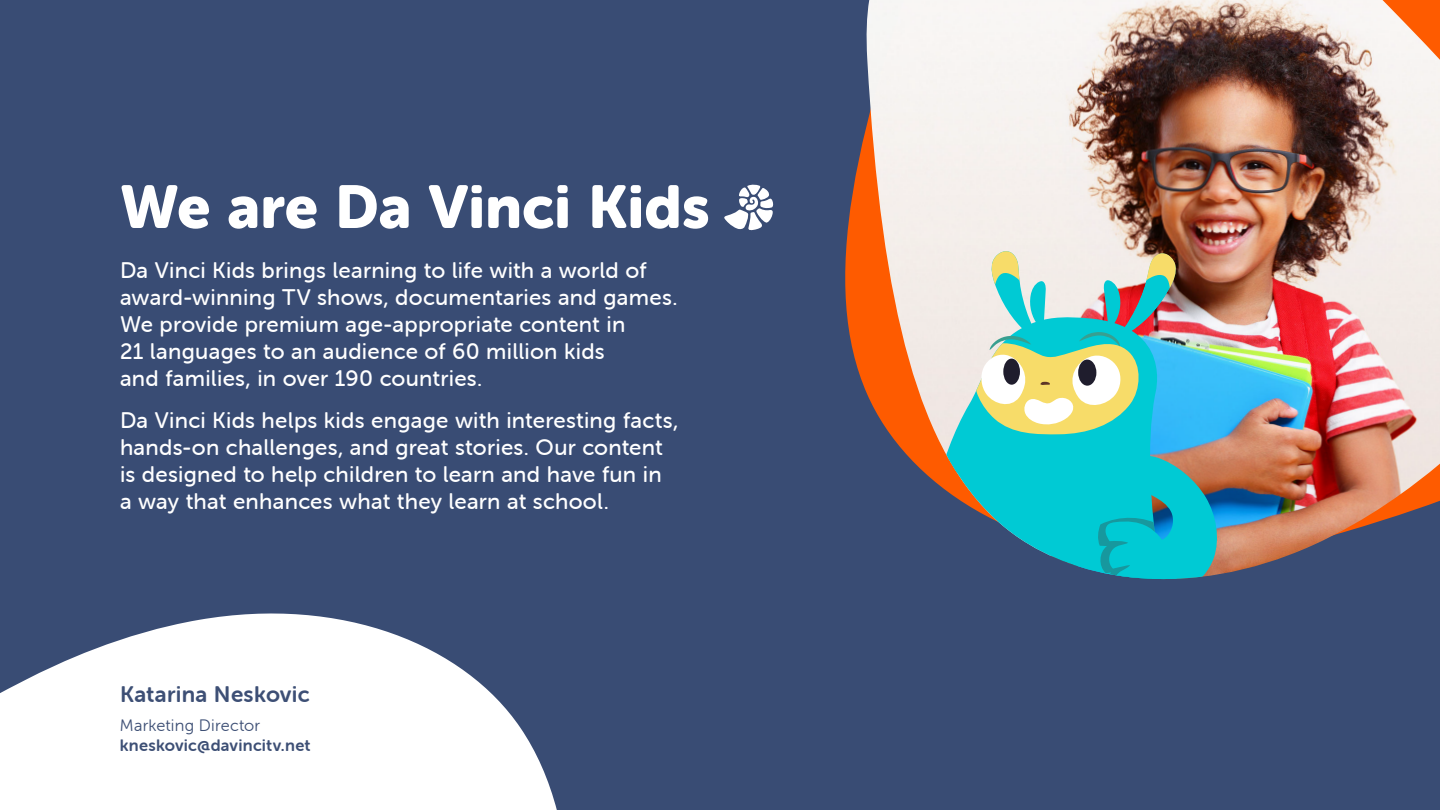
<style>
.page{position:relative;width:1440px;height:810px;background:#394c74}
.page>*{position:absolute;margin:0;border:0;box-sizing:border-box;transform-origin:0 0}
._22_26_Body{font:60px "Museo Sans Rounded 900";letter-spacing:.005em;color:#fff}
._30_36_Copy_bold{font:22.5px/27px "Museo Sans Rounded 500";letter-spacing:.01em;color:#fff}
._22_26_Body-2{font:22.5px "Museo Sans Rounded 700";letter-spacing:.015em;color:#3d4f75}
._22_26_Body-3{font:16.5px/19.8px "Museo Sans Rounded 700";letter-spacing:.015em;color:#3d4f75}
.s1{font-family:"Museo Sans Rounded 300"}
</style>
<div class="page">
<svg style="left:845px;top:128px;width:21px;height:263px;fill:#fe5b00"></svg>
<img style="left:866px;top:0;width:574px;height:574px">
<svg style="left:911px;top:316px;width:278px;height:258px;background:#50b7bf"></svg>
<svg style="left:1097px;top:454px;width:123px;height:126px;background:#19b5bd"></svg>
<svg style="left:886px;top:459px;width:82px;height:115px"></svg>
<svg style="left:973px;top:249px;width:204px;height:186px;background:#a2cfbb"></svg>
<svg style="left:0;top:613px;width:557px;height:197px;fill:#fff"></svg>
<svg style="left:724px;top:185px;width:49px;height:45px"></svg>
<p class="_22_26_Body" style="left:120px;top:173px;width:591px">We are Da Vinci Kids</p>
<p class="_30_36_Copy_bold" style="left:120px;top:256px;width:559px">Da Vinci Kids brings learning to life with a world of award-winning TV shows, documentaries and games.<br>We provide premium age-appropriate content in<br>21 languages to an audience of 60 million kids<br>and families, in over 190 countries.</p>
<p class="_30_36_Copy_bold" style="left:120px;top:406px;width:560px">Da Vinci Kids helps kids engage with interesting facts, hands-on challenges, and great stories. Our content is designed to help children to learn and have fun in a way that enhances what they learn at school.</p>
<p class="_22_26_Body-2" style="left:120px;top:681px;width:191px">Katarina Neskovic</p>
<p class="_22_26_Body-3" style="left:120px;top:715px;width:192px"><span class="s1">Marketing Director </span>kneskovic@davincitv.net</p>
</div>
